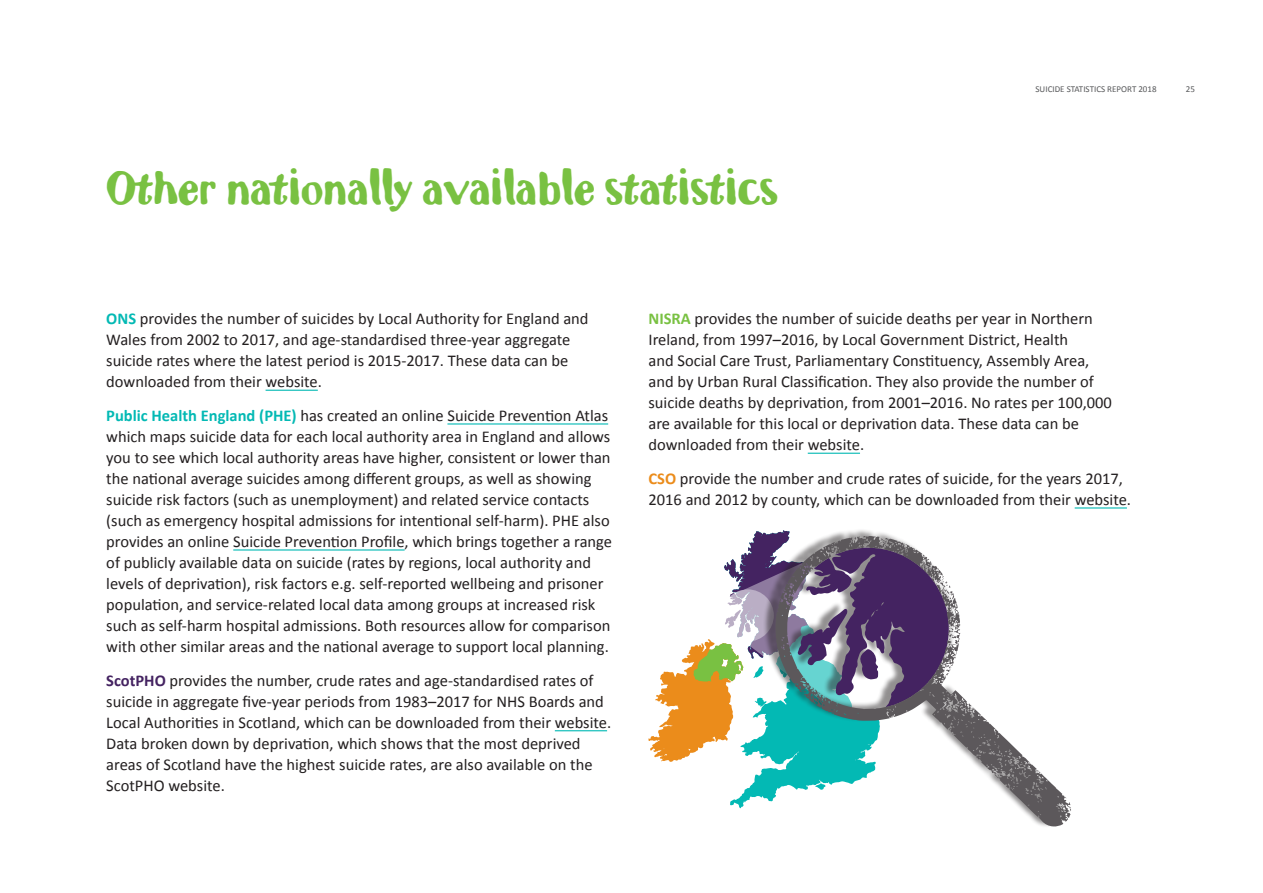
<style>
.page{position:relative;width:1263px;height:893px;background:#fff}
.page>*{position:absolute;margin:0;border:0;box-sizing:border-box;transform-origin:0 0}
.t1{font:45px "Samaritans";color:#79c142}
.t2{font:16.5px/21px "Calibri";color:#231f20}
.t3{font:9px "Calibri";color:#57585a}
.s1{font-weight:700;color:#03b9b4}
.s2{font-weight:700;color:#442361}
.s3{font-weight:700;color:#79c142}
.s4{font-weight:700;color:#eb8c1b}
</style>
<div class="page">
<hr style="left:266px;top:390px;width:52px;height:1px;background:#03b9b4">
<hr style="left:447px;top:423px;width:161px;height:2px;background:#03b9b4">
<hr style="left:233px;top:549px;width:172px;height:2px;background:#03b9b4">
<hr style="left:555px;top:730px;width:52px;height:1px;background:#03b9b4">
<hr style="left:808px;top:453px;width:52px;height:1px;background:#03b9b4">
<hr style="left:1075px;top:507px;width:52px;height:2px;background:#03b9b4">
<svg style="left:960px;top:624px;width:111px;height:203px"></svg>
<svg style="left:648px;top:530px;width:312px;height:278px"></svg>
<h1 class="t1" style="left:106px;top:165px;width:673px">Other nationally available statistics</h1>
<p class="t3" style="left:1035px;top:83px;width:123px">SUICIDE STATISTICS REPORT 2018</p>
<p class="t3" style="left:1186px;top:83px;width:11px">25</p>
<p class="t2" style="left:106px;top:308px;width:484px"><span class="s1">ONS</span> provides the number of suicides by Local Authority for England and Wales from 2002 to 2017, and age-standardised three-year aggregate suicide rates where the latest period is 2015-2017. These data can be downloaded from their website.</p>
<p class="t2" style="left:106px;top:405px;width:507px"><span class="s1">Public Health England (PHE)</span> has created an online Suicide Prevention Atlas which maps suicide data for each local authority area in England and allows you to see which local authority areas have higher, consistent or lower than the national average suicides among different groups, as well as showing suicide risk factors (such as unemployment) and related service contacts (such as emergency hospital admissions for intentional self-harm). PHE also provides an online Suicide Prevention Profile, which brings together a range of publicly available data on suicide (rates by regions, local authority and levels of deprivation), risk factors e.g. self-reported wellbeing and prisoner population, and service-related local data among groups at increased risk such as self-harm hospital admissions. Both resources allow for comparison with other similar areas and the national average to support local planning.</p>
<p class="t2" style="left:106px;top:670px;width:506px"><span class="s2">ScotPHO</span> provides the number, crude rates and age-standardised rates of suicide in aggregate five-year periods from 1983–2017 for NHS Boards and Local Authorities in Scotland, which can be downloaded from their website.<br>Data broken down by deprivation, which shows that the most deprived areas of Scotland have the highest suicide rates, are also available on the ScotPHO website.</p>
<p class="t2" style="left:648px;top:308px;width:465px"><span class="s3">NISRA</span> provides the number of suicide deaths per year in Northern Ireland, from 1997–2016, by Local Government District, Health<br>and Social Care Trust, Parliamentary Constituency, Assembly Area, and by Urban Rural Classification. They also provide the number of suicide deaths by deprivation, from 2001–2016. No rates per 100,000 are available for this local or deprivation data. These data can be downloaded from their website.</p>
<p class="t2" style="left:648px;top:468px;width:484px"><span class="s4">CSO</span> provide the number and crude rates of suicide, for the years 2017,<br>2016 and 2012 by county, which can be downloaded from their website.</p>
</div>
